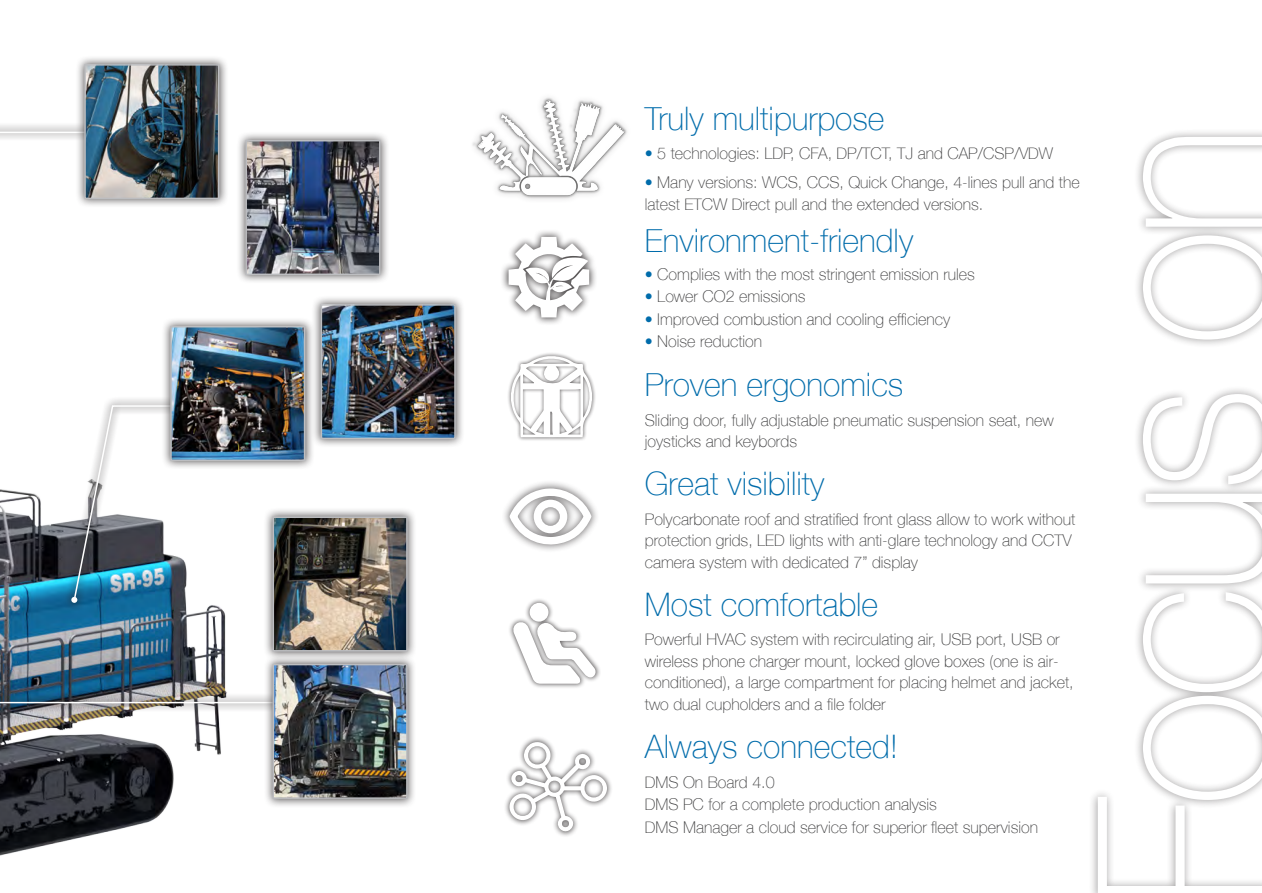
<style>
.page{position:relative;width:1262px;height:893px;background:#fff}
.page>*{position:absolute;margin:0;border:0;box-sizing:border-box;transform-origin:0 0}
.t1{font:100 240px "Helvetica Neue LT";letter-spacing:-.05em;color:#fff;scale:.92 1}
.t2{font:100 32.4px "Helvetica Neue LT";color:#006cab}
.t3{font:100 16.2px/21.6px "Helvetica Neue LT";color:#3e3e3f}
.s1{color:#006cab}
</style>
<div class="page">
<img style="left:0;top:489px;width:226px;height:367px">
<div style="left:263px;top:507px;width:153px;height:153px;background:#231f20;opacity:.75"></div>
<img style="left:275px;top:519px;width:129px;height:129px">
<div style="left:272px;top:516px;width:135px;height:135px;border:2px solid #bcbdc0"></div>
<div style="left:0;top:690px;width:295px;height:24px;background:#231f20;opacity:.75"></div>
<hr style="left:0;top:701px;width:287px;height:2px;background:#fff">
<div style="left:0;top:122px;width:123px;height:216px;background:#231f20;opacity:.75"></div>
<svg style="left:0;top:131px;width:117px;height:197px"></svg>
<div style="left:75px;top:55px;width:153px;height:153px;background:#231f20;opacity:.75"></div>
<img style="left:87px;top:67px;width:129px;height:129px">
<div style="left:84px;top:64px;width:135px;height:135px;border:2px solid #bcbdc0"></div>
<div style="left:263px;top:654px;width:153px;height:154px;background:#231f20;opacity:.75"></div>
<img style="left:275px;top:667px;width:129px;height:129px">
<div style="left:272px;top:664px;width:135px;height:135px;border:2px solid #bcbdc0"></div>
<div style="left:1088px;top:128px;width:173px;height:765px;background:#231f20;opacity:.75"></div>
<div style="left:236px;top:131px;width:153px;height:153px;background:#231f20;opacity:.75"></div>
<img style="left:248px;top:143px;width:129px;height:129px">
<div style="left:245px;top:140px;width:135px;height:135px;border:2px solid #bcbdc0"></div>
<div style="left:500px;top:228px;width:97px;height:97px;background:#231f20;opacity:.75"></div>
<svg style="left:508px;top:237px;width:81px;height:80px"></svg>
<div style="left:507px;top:352px;width:89px;height:89px;background:#231f20;opacity:.75"></div>
<svg style="left:511px;top:356px;width:81px;height:81px"></svg>
<div style="left:501px;top:480px;width:98px;height:73px;background:#231f20;opacity:.75"></div>
<svg style="left:509px;top:488px;width:82px;height:58px"></svg>
<div style="left:503px;top:735px;width:110px;height:102px;background:#231f20;opacity:.75"></div>
<svg style="left:508px;top:740px;width:99px;height:92px"></svg>
<div style="left:507px;top:597px;width:94px;height:92px;background:#231f20;opacity:.75"></div>
<svg style="left:512px;top:621px;width:84px;height:62px"></svg>
<div style="left:529px;top:602px;width:19px;height:19px;background:#fff;border-radius:50%"></div>
<img style="left:472px;top:97px;width:155px;height:103px">
<div style="left:63px;top:396px;width:218px;height:215px;background:#231f20;opacity:.75"></div>
<svg style="left:71px;top:404px;width:203px;height:199px"></svg>
<div style="left:311px;top:295px;width:153px;height:153px;background:#231f20;opacity:.75"></div>
<img style="left:323px;top:307px;width:129px;height:129px">
<div style="left:320px;top:304px;width:135px;height:135px;border:2px solid #bcbdc0"></div>
<div style="left:161px;top:316px;width:153px;height:154px;background:#231f20;opacity:.75"></div>
<img style="left:173px;top:329px;width:129px;height:129px">
<div style="left:170px;top:326px;width:135px;height:135px;border:2px solid #bcbdc0"></div>
<p class="t2" style="left:644px;top:100px;width:241px">Truly multipurpose</p>
<p class="t3" style="left:644px;top:142px;width:410px"><span class="s1">•</span> 5 technologies: LDP, CFA, DP/TCT, TJ and CAP/CSP/VDW</p>
<p class="t3" style="left:644px;top:172px;width:436px"><span class="s1">•</span> Many versions: WCS, CCS, Quick Change, 4-lines pull and the latest ETCW Direct pull and the extended versions.</p>
<p class="t2" style="left:644px;top:221px;width:270px">Environment-friendly</p>
<p class="t3" style="left:644px;top:263px;width:331px"><span class="s1">•</span> Complies with the most stringent emission rules</p>
<p class="t3" style="left:644px;top:285px;width:162px"><span class="s1">•</span> Lower CO2 emissions</p>
<p class="t3" style="left:644px;top:308px;width:307px"><span class="s1">•</span> Improved combustion and cooling efficiency</p>
<p class="t3" style="left:644px;top:330px;width:119px"><span class="s1">•</span> Noise reduction</p>
<p class="t2" style="left:644px;top:366px;width:260px">Proven ergonomics</p>
<p class="t3" style="left:644px;top:409px;width:410px">Sliding door, fully adjustable pneumatic suspension seat, new joysticks and keybords</p>
<p class="t2" style="left:644px;top:465px;width:181px">Great visibility</p>
<p class="t3" style="left:644px;top:508px;width:432px">Polycarbonate roof and stratified front glass allow to work without protection grids, LED lights with anti-glare technology and CCTV camera system with dedicated 7” display</p>
<p class="t2" style="left:644px;top:586px;width:235px">Most comfortable</p>
<p class="t3" style="left:644px;top:628px;width:430px">Powerful HVAC system with recirculating air, USB port, USB or wireless phone charger mount, locked glove boxes (one is air&shy;conditioned), a large compartment for placing helmet and jacket, two dual cupholders and a file folder</p>
<p class="t2" style="left:644px;top:728px;width:255px">Always connected!</p>
<p class="t3" style="left:644px;top:771px;width:131px">DMS On Board 4.0</p>
<p class="t3" style="left:644px;top:793px;width:294px">DMS PC for a complete production analysis</p>
<p class="t3" style="left:644px;top:816px;width:394px">DMS Manager a cloud service for superior fleet supervision</p>
<h1 class="t1" style="left:1046px;top:909px;width:854px;rotate:-90deg">Focus on</h1>
</div>
